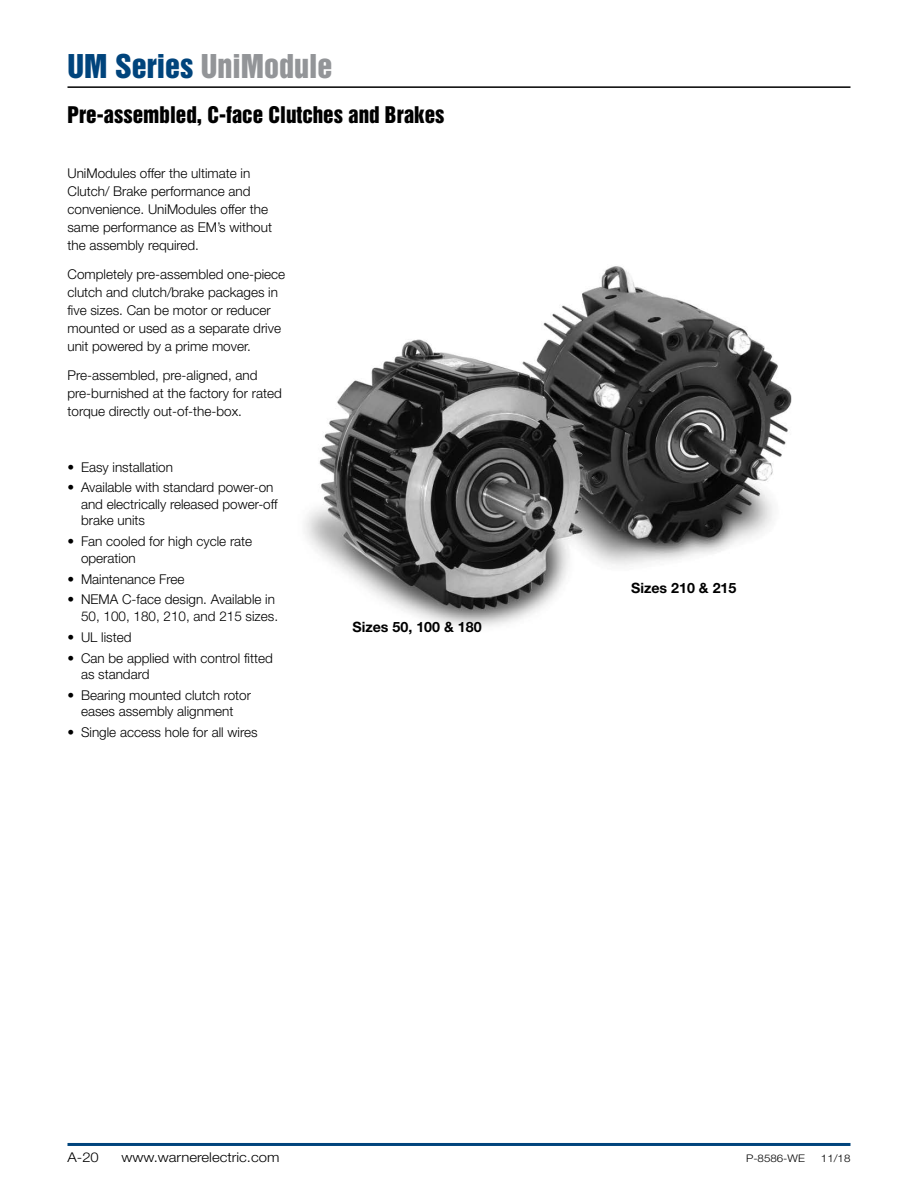
<style>
.page{position:relative;width:918px;height:1188px;background:#fff}
.page>*{position:absolute;margin:0;border:0;box-sizing:border-box;transform-origin:0 0}
.Header_-Left_page{font:30px "Helvetica Inserat LT Std";color:#939598}
.Sub-Header_LeftPage{font:21px "Helvetica Inserat LT Std";color:#000}
.t1{font:700 14.25px "Helvetica Neue LT Std";color:#000}
.Body_Helv_NeueLTstd{font:300 13.5px/18px "Helvetica Neue LT Std";color:#000}
.Body_Helv_NeueLTstd-2{font:300 13.5px "Helvetica Neue LT Std";color:#000;scale:1.1 1}
.t2{font:300 10.5px "Helvetica Neue LT Std";color:#000;scale:1.1 1}
.s1{color:#00447c}
</style>
<div class="page">
<hr style="left:68px;top:86px;width:782px;height:2px;background:#000">
<hr style="left:68px;top:1143px;width:782px;height:3px;background:#00447c">
<img style="left:305px;top:266px;width:487px;height:361px">
<p class="Header_-Left_page" style="left:68px;top:48px;width:267px"><span class="s1">UM Series</span> UniModule</p>
<p class="Sub-Header_LeftPage" style="left:68px;top:102px;width:378px">Pre-assembled, C-face Clutches and Brakes</p>
<p class="Body_Helv_NeueLTstd" style="left:68px;top:164px;width:206px">UniModules offer the ultimate in<br>Clutch/ Brake performance and convenience. UniModules offer the same performance as EM’s without the assembly required.</p>
<p class="Body_Helv_NeueLTstd" style="left:68px;top:265px;width:219px">Completely pre-assembled one-piece clutch and clutch/brake packages in five sizes. Can be motor or reducer mounted or used as a separate drive unit powered by a prime mover.</p>
<p class="Body_Helv_NeueLTstd" style="left:68px;top:365px;width:216px">Pre-assembled, pre-aligned, and pre-burnished at the factory for rated torque directly out-of-the-box.</p>
<p class="Body_Helv_NeueLTstd" style="left:68px;top:458px;width:107px">• Easy installation</p>
<p class="Body_Helv_NeueLTstd" style="left:81px;top:479px;width:198px;line-height:16.5px;text-indent:-14px">• Available with standard power-on and electrically released power-off brake units</p>
<p class="Body_Helv_NeueLTstd" style="left:81px;top:533px;width:173px;line-height:16.5px;text-indent:-14px">• Fan cooled for high cycle rate operation</p>
<p class="Body_Helv_NeueLTstd" style="left:68px;top:570px;width:119px">• Maintenance Free</p>
<p class="Body_Helv_NeueLTstd" style="left:68px;top:591px;width:212px;line-height:16.5px;text-align:right">• NEMA C-face design. Available in<br>50, 100, 180, 210, and 215 sizes.</p>
<p class="Body_Helv_NeueLTstd" style="left:68px;top:628px;width:65px">• UL listed</p>
<p class="Body_Helv_NeueLTstd" style="left:81px;top:649px;width:193px;line-height:16.5px;text-indent:-14px">• Can be applied with control fitted as standard</p>
<p class="Body_Helv_NeueLTstd" style="left:68px;top:687px;width:185px;line-height:16.5px;text-align:center">• Bearing mounted clutch rotor eases assembly alignment</p>
<p class="Body_Helv_NeueLTstd" style="left:68px;top:723px;width:192px">• Single access hole for all wires</p>
<p class="t1" style="left:352px;top:618px;width:131px">Sizes 50, 100 &amp; 180</p>
<p class="t1" style="left:631px;top:579px;width:107px">Sizes 210 &amp; 215</p>
<p class="Body_Helv_NeueLTstd-2" style="left:68px;top:1149px;width:30px">A-20</p>
<p class="Body_Helv_NeueLTstd-2" style="left:122px;top:1149px;width:145px">www.warnerelectric.com</p>
<p class="t2" style="left:746px;top:1152px;width:55px">P-8586-WE</p>
<p class="t2" style="left:821px;top:1152px;width:28px">11/18</p>
</div>
